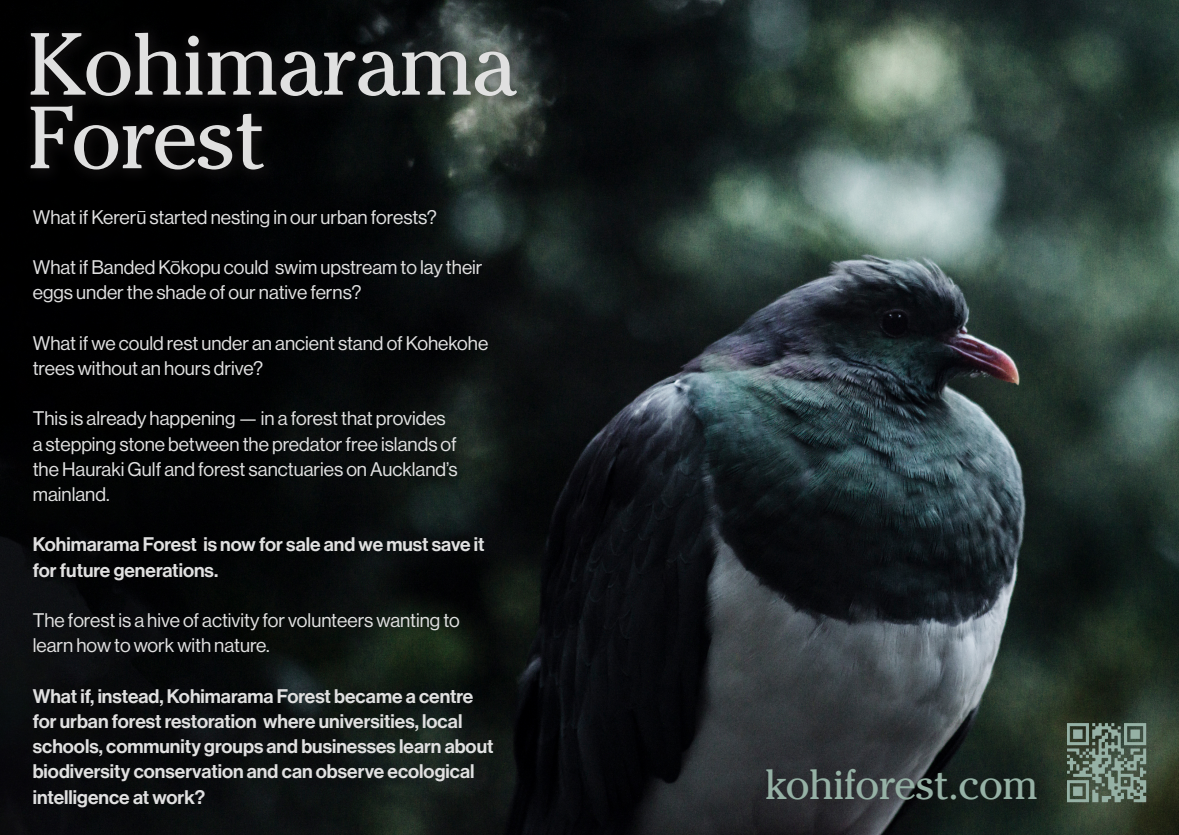
<style>
.page{position:relative;width:1179px;height:835px;background:#fff}
.page>*{position:absolute;margin:0;border:0;box-sizing:border-box;transform-origin:0 0}
.t1{font:87.5px "Cheltenham Std";letter-spacing:-.025em;color:#e0e0e0}
.t2{font:42px "Cheltenham Std";letter-spacing:-.025em;color:#95b1a5}
.Para{font:19.25px/25.2px "N Haas Grotesk DS Pro 55 Rg";color:#e0e0e0}
.Para-2{font:19.25px/25.2px "N Haas Grotesk DS Pro 65 Md";color:#e0e0e0}
</style>
<div class="page">
<img style="left:0;top:0;width:1179px;height:834px">
<div style="left:18px;top:20px;width:516px;height:167px;background:#231f20;opacity:.44"></div>
<img style="left:1067px;top:722px;width:79px;height:80px">
<div style="left:759px;top:760px;width:290px;height:52px;background:#231f20;opacity:.32"></div>
<p class="t1" style="left:27px;top:13px;width:491px">Kohimarama</p>
<p class="t1" style="left:27px;top:87px;width:240px">Forest</p>
<p class="Para" style="left:33px;top:204px;width:406px">What if Kereru started nesting in our urban forests?</p>
<p class="Para" style="left:33px;top:255px;width:451px">What if Banded Kokopu could swim upstream to lay their eggs under the shade of our native ferns?</p>
<p class="Para" style="left:33px;top:330px;width:457px">What if we could rest under an ancient stand of Kohekohe trees without an hours drive?</p>
<p class="Para" style="left:33px;top:406px;width:426px">This is already happening — in a forest that provides a stepping stone between the predator free islands of the Hauraki Gulf and forest sanctuaries on Auckland’s mainland.</p>
<p class="Para-2" style="left:33px;top:532px;width:453px">Kohimarama Forest is now for sale and we must save it for future generations.</p>
<p class="Para" style="left:33px;top:607px;width:428px">The forest is a hive of activity for volunteers wanting to learn how to work with nature.</p>
<p class="Para-2" style="left:33px;top:683px;width:462px">What if, instead, Kohimarama Forest became a centre for urban forest restoration where universities, local schools, community groups and businesses learn about biodiversity conservation and can observe ecological intelligence at work?</p>
<p class="t2" style="left:765px;top:759px;width:275px">kohiforest.com</p>
</div>
